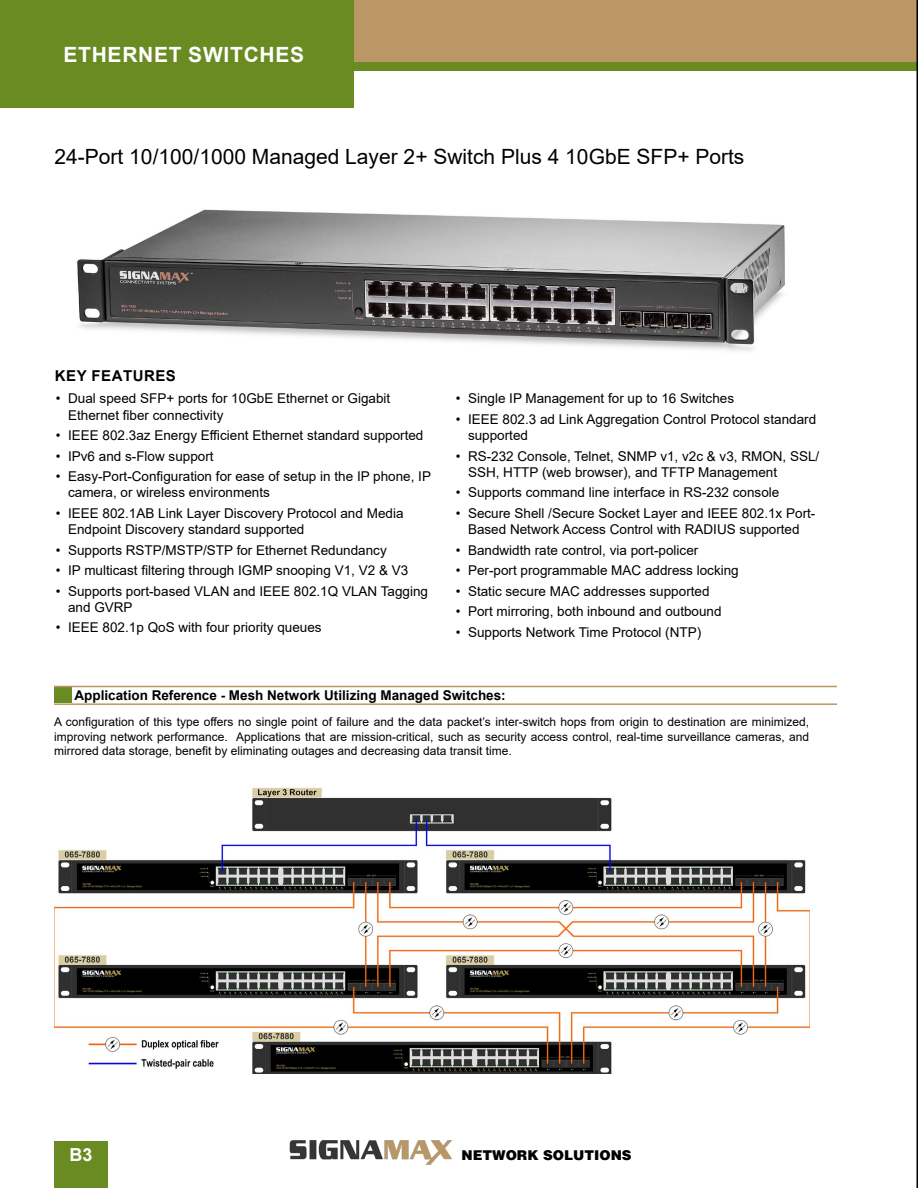
<style>
.page{position:relative;width:918px;height:1188px;background:#fff}
.page>*{position:absolute;margin:0;border:0;box-sizing:border-box;transform-origin:0 0}
.Product_Name{font:21px "Arial";color:#000}
.t1{font:700 21px "Arial";letter-spacing:.035em;color:#fff}
.t2{font:700 18px "Arial";color:#fff}
.t3{font:700 15px "Arial";letter-spacing:.035em;color:#000}
.t4{font:13.5px/16.2px "Arial";color:#000}
.t5{font:700 13.5px "Arial";color:#000}
.t6{font:900 13.5px "Helvetica";color:#000}
.t7{font:12px/14.4px "Arial";color:#000;text-align:justify}
</style>
<div class="page">
<div style="left:0;top:0;width:918px;height:63px;background:#ba9764"></div>
<div style="left:0;top:63px;width:918px;height:8px;background:#6a8a22"></div>
<div style="left:0;top:0;width:354px;height:108px;background:#6a8a22"></div>
<img style="left:289px;top:1140px;width:163px;height:25px">
<div style="left:54px;top:1141px;width:54px;height:47px;background:#6a8a22"></div>
<hr style="left:916px;top:0;width:2px;height:1188px;background:#000">
<img style="left:54px;top:787px;width:756px;height:287px">
<div style="left:54px;top:687px;width:18px;height:16px;background:#6a8a22"></div>
<hr style="left:54px;top:686px;width:783px;height:1px;background:#ba9764">
<hr style="left:54px;top:703px;width:783px;height:2px;background:#ba9764">
<img style="left:77px;top:209px;width:708px;height:142px">
<h1 class="t1" style="left:63px;top:39px;width:242px">ETHERNET SWITCHES</h1>
<p class="Product_Name" style="left:55px;top:142px;width:691px">24-Port 10/100/1000 Managed Layer 2+ Switch Plus 4 10GbE SFP+ Ports</p>
<p class="t3" style="left:55px;top:365px;width:123px">KEY FEATURES</p>
<p class="t4" style="left:68px;top:390px;width:324px;text-indent:-12px">• Dual speed SFP+ ports for 10GbE Ethernet or Gigabit<br>Ethernet fiber connectivity</p>
<p class="t4" style="left:56px;top:427px;width:369px">• IEEE 802.3az Energy Efficient Ethernet standard supported</p>
<p class="t4" style="left:56px;top:448px;width:159px">• IPv6 and s-Flow support</p>
<p class="t4" style="left:68px;top:468px;width:364px;text-indent:-12px">• Easy-Port-Configuration for ease of setup in the IP phone, IP camera, or wireless environments</p>
<p class="t4" style="left:68px;top:505px;width:337px;text-indent:-12px">• IEEE 802.1AB Link Layer Discovery Protocol and Media<br>Endpoint Discovery standard supported</p>
<p class="t4" style="left:56px;top:542px;width:332px">• Supports RSTP/MSTP/STP for Ethernet Redundancy</p>
<p class="t4" style="left:56px;top:562px;width:354px">• IP multicast filtering through IGMP snooping V1, V2 &amp; V3</p>
<p class="t4" style="left:68px;top:583px;width:361px;text-indent:-12px">• Supports port-based VLAN and IEEE 802.1Q VLAN Tagging and GVRP</p>
<p class="t4" style="left:56px;top:619px;width:267px">• IEEE 802.1p QoS with four priority queues</p>
<p class="t4" style="left:456px;top:390px;width:280px">• Single IP Management for up to 16 Switches</p>
<p class="t4" style="left:468px;top:411px;width:350px;text-indent:-12px">• IEEE 802.3 ad Link Aggregation Control Protocol standard supported</p>
<p class="t4" style="left:468px;top:448px;width:353px;text-indent:-12px">• RS-232 Console, Telnet, SNMP v1, v2c &amp; v3, RMON, SSL/<br>SSH, HTTP (web browser), and TFTP Management</p>
<p class="t4" style="left:456px;top:484px;width:325px">• Supports command line interface in RS-232 console</p>
<p class="t4" style="left:456px;top:505px;width:361px;text-align:center">• Secure Shell /Secure Socket Layer and IEEE 802.1x Port-<br>Based Network Access Control with RADIUS supported</p>
<p class="t4" style="left:456px;top:542px;width:244px">• Bandwidth rate control, via port-policer</p>
<p class="t4" style="left:456px;top:562px;width:285px">• Per-port programmable MAC address locking</p>
<p class="t4" style="left:456px;top:583px;width:255px">• Static secure MAC addresses supported</p>
<p class="t4" style="left:456px;top:603px;width:267px">• Port mirroring, both inbound and outbound</p>
<p class="t4" style="left:456px;top:624px;width:247px">• Supports Network Time Protocol (NTP)</p>
<p class="t5" style="left:74px;top:686px;width:433px">Application Reference - Mesh Network Utilizing Managed Switches:</p>
<p class="t7" style="left:54px;top:715px;width:757px">A configuration of this type offers no single point of failure and the data packet’s inter-switch hops from origin to destination are minimized, improving network performance. Applications that are mission-critical, such as security access control, real-time surveillance cameras, and mirrored data storage, benefit by eliminating outages and decreasing data transit time.</p>
<h2 class="t2" style="left:69px;top:1142px;width:25px">B3</h2>
<p class="t6" style="left:461px;top:1146px;width:172px">NETWORK SOLUTIONS</p>
</div>
